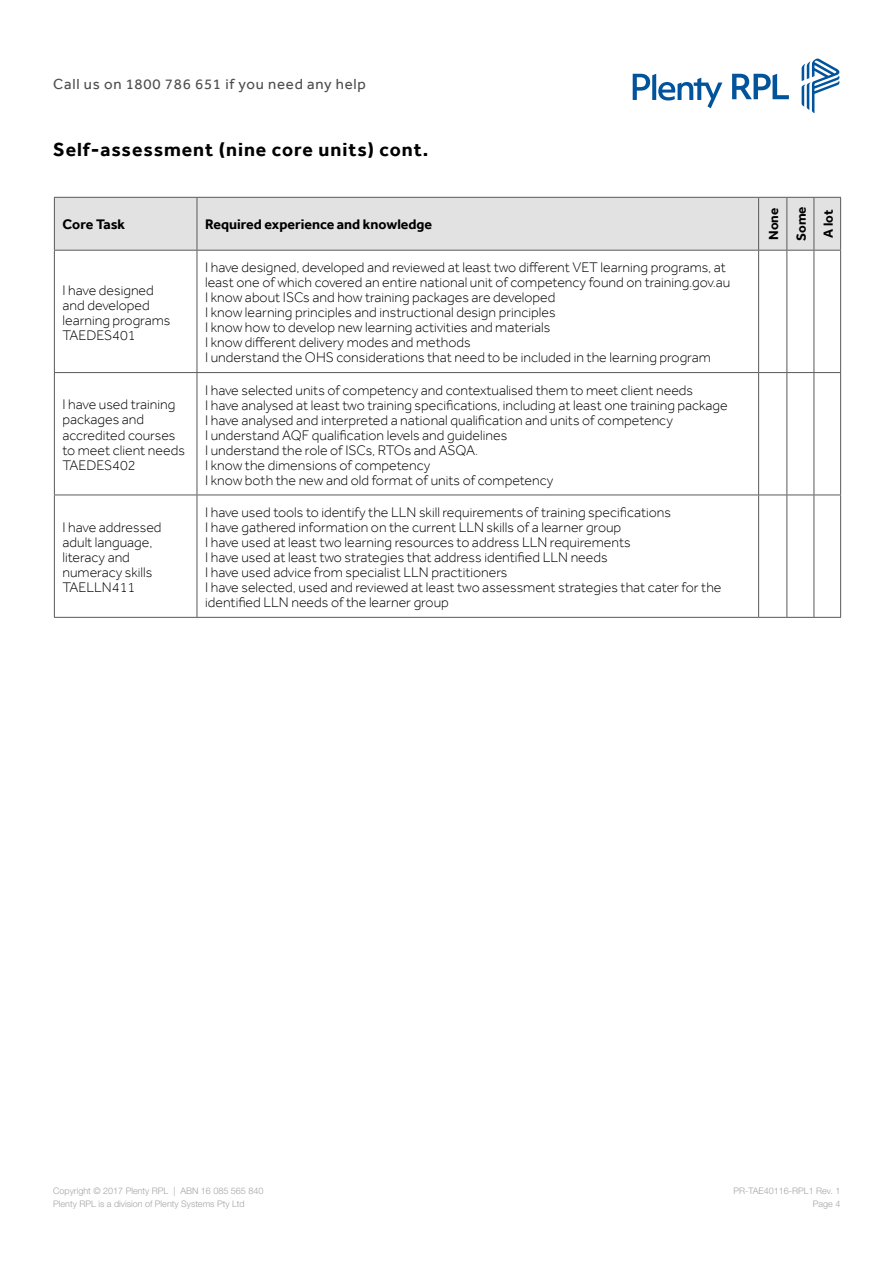
<style>
.page{position:relative;width:893px;height:1263px;background:#fff}
.page>*{position:absolute;margin:0;border:0;box-sizing:border-box;transform-origin:0 0}
.t1{font:700 19.5px "Effra";letter-spacing:.05em;color:#000}
.t2{font:15px "Effra";letter-spacing:.05em;color:#4d4d4f}
.t3{font:300 14.25px/15px "Effra";color:#000}
.t4{font:700 14.25px "Effra";color:#000}
.t5{font:700 13.5px/27.3px "Effra";color:#000;text-align:justify}
.t6{font:300 9px/13.2px "Helvetica Neue LT Std";color:#a1a3a6}
</style>
<div class="page">
<hr style="left:197px;top:251px;width:1px;height:121px;background:#59595c">
<hr style="left:197px;top:373px;width:1px;height:122px;background:#59595c">
<hr style="left:197px;top:495px;width:1px;height:122px;background:#59595c">
<hr style="left:758px;top:251px;width:1px;height:121px;background:#59595c">
<hr style="left:758px;top:373px;width:1px;height:122px;background:#59595c">
<hr style="left:758px;top:495px;width:1px;height:122px;background:#59595c">
<hr style="left:197px;top:372px;width:562px;height:1px;background:#59595c">
<svg style="left:759px;top:372px;width:82px;height:1px"></svg>
<hr style="left:197px;top:495px;width:562px;height:1px;background:#59595c">
<svg style="left:759px;top:495px;width:81px;height:1px"></svg>
<hr style="left:197px;top:617px;width:562px;height:1px;background:#59595c">
<svg style="left:759px;top:617px;width:82px;height:1px"></svg>
<hr style="left:54px;top:251px;width:1px;height:121px;background:#59595c">
<hr style="left:54px;top:372px;width:143px;height:1px;background:#59595c">
<hr style="left:54px;top:373px;width:1px;height:122px;background:#59595c">
<hr style="left:54px;top:495px;width:143px;height:1px;background:#59595c">
<hr style="left:54px;top:495px;width:1px;height:122px;background:#59595c">
<hr style="left:54px;top:617px;width:143px;height:1px;background:#59595c">
<hr style="left:786px;top:251px;width:1px;height:121px;background:#59595c">
<div style="left:54px;top:197px;width:787px;height:54px;background:#e3e2e3"></div>
<hr style="left:814px;top:251px;width:1px;height:121px;background:#59595c">
<hr style="left:840px;top:251px;width:1px;height:121px;background:#59595c">
<hr style="left:786px;top:373px;width:1px;height:122px;background:#59595c">
<hr style="left:814px;top:373px;width:1px;height:122px;background:#59595c">
<hr style="left:840px;top:373px;width:1px;height:122px;background:#59595c">
<hr style="left:786px;top:495px;width:1px;height:122px;background:#59595c">
<hr style="left:814px;top:495px;width:1px;height:122px;background:#59595c">
<hr style="left:840px;top:495px;width:1px;height:122px;background:#59595c">
<svg style="left:802px;top:58px;width:38px;height:55px"></svg>
<svg style="left:633px;top:74px;width:89px;height:34px"></svg>
<svg style="left:732px;top:74px;width:57px;height:25px"></svg>
<p class="t2" style="left:53px;top:76px;width:314px">Call us on 1800 786 651 if you need any help</p>
<h1 class="t1" style="left:53px;top:138px;width:377px">Self-assessment (nine core units) cont.</h1>
<p class="t4" style="left:62px;top:216px;width:64px">Core Task</p>
<p class="t4" style="left:205px;top:216px;width:229px">Required experience and knowledge</p>
<p class="t3" style="left:62px;top:282px;width:109px">I have designed and developed learning programs<br>TAEDES401</p>
<p class="t3" style="left:62px;top:397px;width:124px">I have used training packages and accredited courses to meet client needs<br>TAEDES402</p>
<p class="t3" style="left:62px;top:520px;width:101px">I have addressed adult language, literacy and numeracy skills<br>TAELLN411</p>
<p class="t3" style="left:205px;top:260px;width:527px">I have designed, developed and reviewed at least two different VET learning programs, at least one of which covered an entire national unit of competency found on training.gov.au I know about ISCs and how training packages are developed<br>I know learning principles and instructional design principles<br>I know how to develop new learning activities and materials<br>I know different delivery modes and methods<br>I understand the OHS considerations that need to be included in the learning program</p>
<p class="t3" style="left:205px;top:382px;width:524px">I have selected units of competency and contextualised them to meet client needs<br>I have analysed at least two training specifications, including at least one training package I have analysed and interpreted a national qualification and units of competency<br>I understand AQF qualification levels and guidelines<br>I understand the role of ISCs, RTOs and ASQA.<br>I know the dimensions of competency<br>I know both the new and old format of units of competency</p>
<p class="t3" style="left:205px;top:505px;width:518px">I have used tools to identify the LLN skill requirements of training specifications<br>I have gathered information on the current LLN skills of a learner group<br>I have used at least two learning resources to address LLN requirements<br>I have used at least two strategies that address identified LLN needs<br>I have used advice from specialist LLN practitioners<br>I have selected, used and reviewed at least two assessment strategies that cater for the identified LLN needs of the learner group</p>
<p class="t5" style="left:760px;top:241px;width:36px;rotate:-90deg">None Some A lot</p>
<p class="t6" style="left:53px;top:1184px;width:212px">Copyright © 2017 Plenty RPL | ABN 16 085 565 840<br>Plenty RPL is a division of Plenty Systems Pty Ltd</p>
<p class="t6" style="left:733px;top:1184px;width:108px;text-align:right">PR-TAE40116-RPL1 Rev. 1<br>Page 4</p>
</div>
